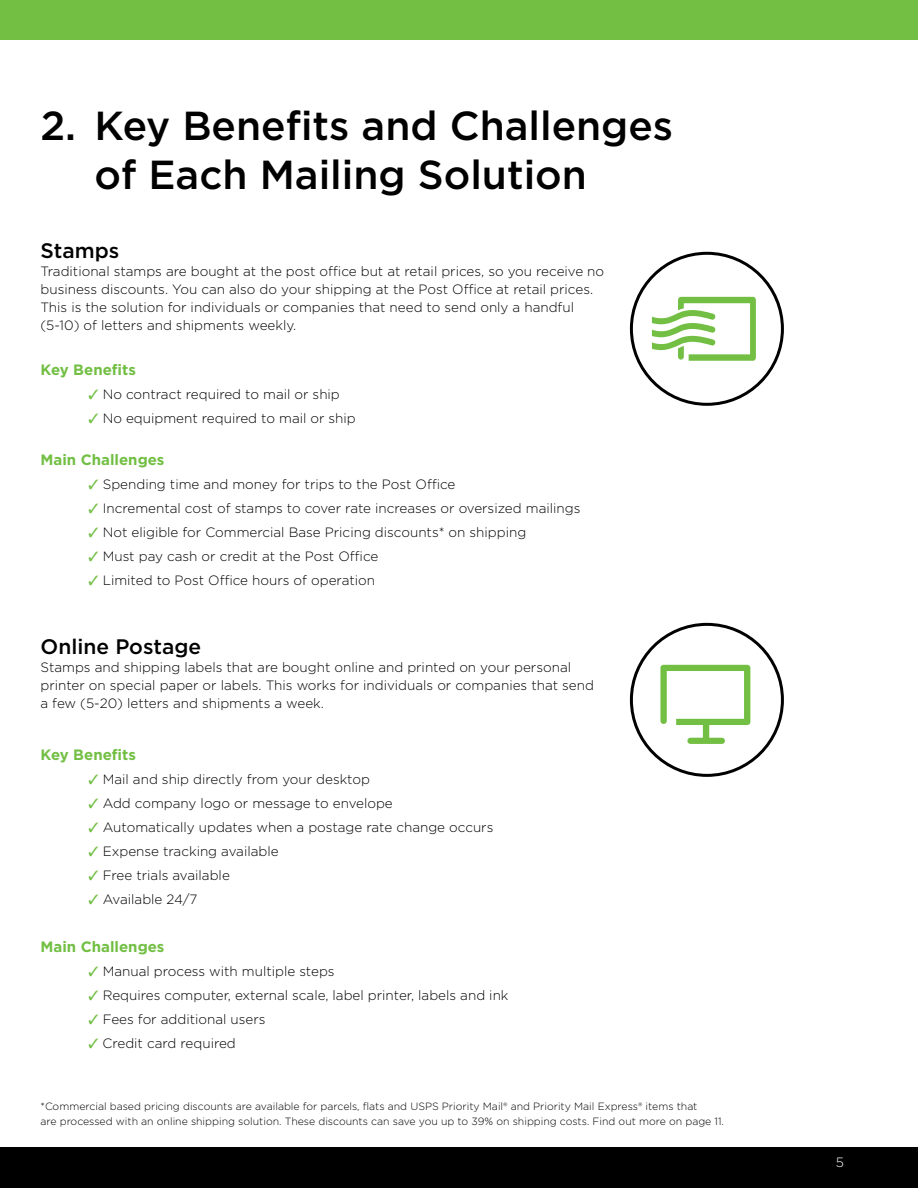
<style>
.page{position:relative;width:918px;height:1188px;background:#fff}
.page>*{position:absolute;margin:0;border:0;box-sizing:border-box;transform-origin:0 0}
.t1{font:500 40.5px/48.6px "Gotham";color:#000}
.t2{font:500 21px "Gotham";color:#000}
.t3{font:700 15px "Gotham";color:#72bf44}
.t4{font:300 13.5px/18px "Gotham";color:#000}
.t5{font:300 13.5px "Gotham";color:#fff}
.t6{font:300 10.5px/15px "Gotham";color:#000}
.s1{color:#72bf44}
</style>
<div class="page">
<div style="left:0;top:1148px;width:918px;height:40px;background:#000"></div>
<div style="left:0;top:0;width:918px;height:40px;background:#72bf44"></div>
<div style="left:630px;top:252px;width:154px;height:154px;border:3px solid #000;border-radius:50%"></div>
<div style="left:630px;top:623px;width:154px;height:154px;border:3px solid #000;border-radius:50%"></div>
<svg style="left:660px;top:665px;width:90px;height:79px"></svg>
<svg style="left:652px;top:297px;width:104px;height:64px"></svg>
<h1 class="t1" style="left:94px;top:101px;width:580px;text-indent:-54px">2. Key Benefits and Challenges of Each Mailing Solution</h1>
<h2 class="t2" style="left:40px;top:237px;width:80px">Stamps</h2>
<p class="t4" style="left:40px;top:262px;width:565px">Traditional stamps are bought at the post office but at retail prices, so you receive no business discounts. You can also do your shipping at the Post Office at retail prices.<br>This is the solution for individuals or companies that need to send only a handful (5-10) of letters and shipments weekly.</p>
<p class="t3" style="left:40px;top:360px;width:97px">Key Benefits</p>
<p class="t4" style="left:88px;top:385px;width:253px"><span class="s1">✓</span> No contract required to mail or ship</p>
<p class="t4" style="left:88px;top:409px;width:269px"><span class="s1">✓</span> No equipment required to mail or ship</p>
<p class="t3" style="left:40px;top:450px;width:126px">Main Challenges</p>
<p class="t4" style="left:88px;top:475px;width:369px"><span class="s1">✓</span> Spending time and money for trips to the Post Office</p>
<p class="t4" style="left:88px;top:499px;width:493px"><span class="s1">✓</span> Incremental cost of stamps to cover rate increases or oversized mailings</p>
<p class="t4" style="left:88px;top:523px;width:439px"><span class="s1">✓</span> Not eligible for Commercial Base Pricing discounts* on shipping</p>
<p class="t4" style="left:88px;top:547px;width:291px"><span class="s1">✓</span> Must pay cash or credit at the Post Office</p>
<p class="t4" style="left:88px;top:571px;width:288px"><span class="s1">✓</span> Limited to Post Office hours of operation</p>
<h2 class="t2" style="left:40px;top:633px;width:162px">Online Postage</h2>
<p class="t4" style="left:40px;top:658px;width:555px">Stamps and shipping labels that are bought online and printed on your personal printer on special paper or labels. This works for individuals or companies that send a few (5-20) letters and shipments a week.</p>
<p class="t3" style="left:40px;top:745px;width:97px">Key Benefits</p>
<p class="t4" style="left:88px;top:770px;width:283px"><span class="s1">✓</span> Mail and ship directly from your desktop</p>
<p class="t4" style="left:88px;top:794px;width:306px"><span class="s1">✓</span> Add company logo or message to envelope</p>
<p class="t4" style="left:88px;top:818px;width:406px"><span class="s1">✓</span> Automatically updates when a postage rate change occurs</p>
<p class="t4" style="left:88px;top:842px;width:192px"><span class="s1">✓</span> Expense tracking available</p>
<p class="t4" style="left:88px;top:866px;width:143px"><span class="s1">✓</span> Free trials available</p>
<p class="t4" style="left:88px;top:890px;width:110px"><span class="s1">✓</span> Available 24/7</p>
<p class="t3" style="left:40px;top:937px;width:126px">Main Challenges</p>
<p class="t4" style="left:88px;top:962px;width:248px"><span class="s1">✓</span> Manual process with multiple steps</p>
<p class="t4" style="left:88px;top:986px;width:422px"><span class="s1">✓</span> Requires computer, external scale, label printer, labels and ink</p>
<p class="t4" style="left:88px;top:1010px;width:179px"><span class="s1">✓</span> Fees for additional users</p>
<p class="t4" style="left:88px;top:1034px;width:149px"><span class="s1">✓</span> Credit card required</p>
<p class="t6" style="left:40px;top:1099px;width:685px">*Commercial based pricing discounts are available for parcels, flats and USPS Priority Mail® and Priority Mail Express® items that<br>are processed with an online shipping solution. These discounts can save you up to 39% on shipping costs. Find out more on page 11.</p>
<p class="t5" style="left:836px;top:1154px;width:10px">5</p>
</div>
